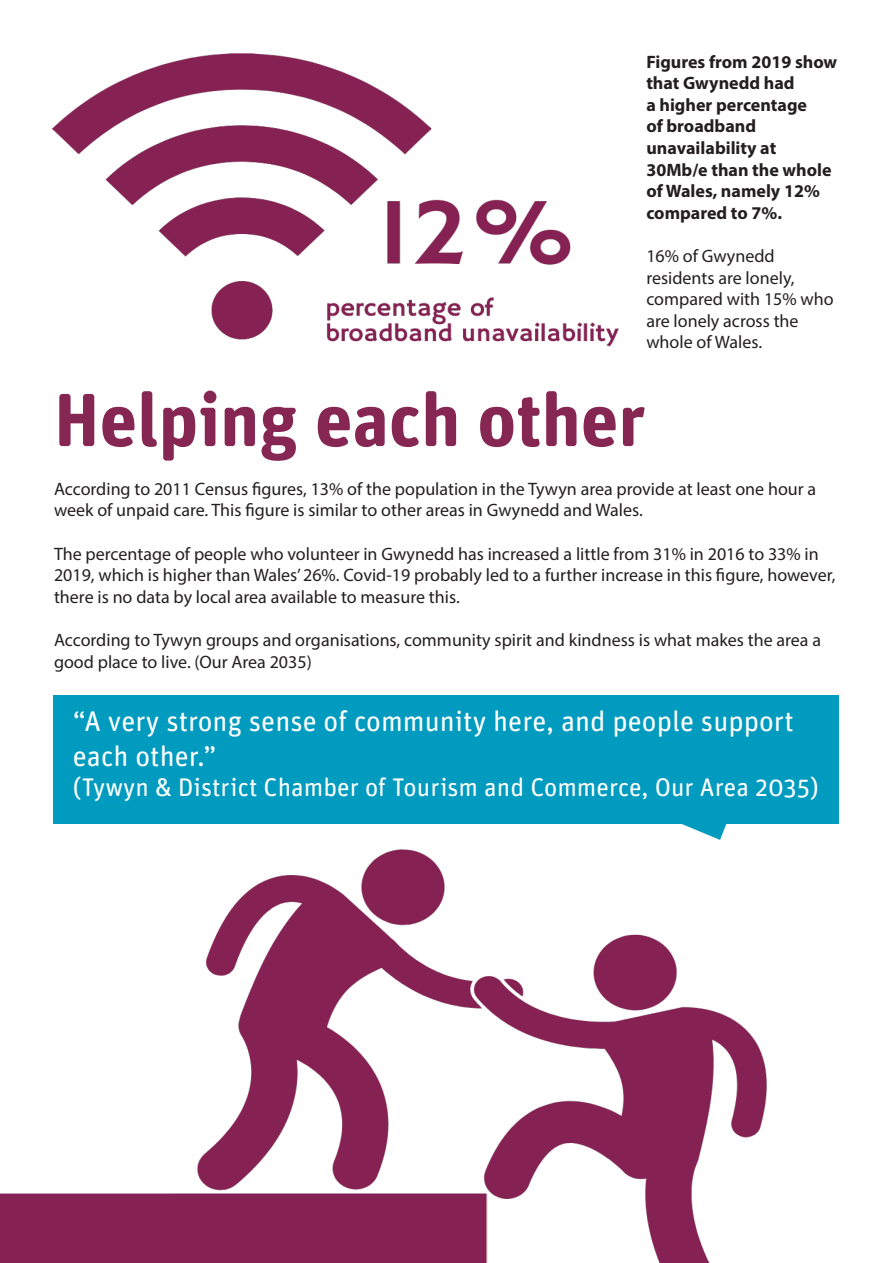
<style>
.page{position:relative;width:893px;height:1263px;background:#fff}
.page>*{position:absolute;margin:0;border:0;box-sizing:border-box;transform-origin:0 0}
.t1{font:700 75px "Unit Rounded Pro";color:#862653}
.t2{font:28.5px/34.2px "Unit Rounded Pro";color:#fff}
.t3{font:25.5px "Unit Rounded Pro";color:#fff}
.t4{font:18px/21.6px "Myriad Pro";color:#231f20}
.t5{font:700 18px/21.6px "Myriad Pro";color:#231f20}
</style>
<div class="page">
<img style="left:52px;top:53px;width:567px;height:294px">
<svg style="left:682px;top:824px;width:45px;height:16px"></svg>
<img style="left:229px;top:849px;width:538px;height:414px">
<img style="left:0;top:912px;width:620px;height:351px">
<div style="left:53px;top:695px;width:786px;height:129px;background:#019bbf"></div>
<p class="t5" style="left:646px;top:50px;width:192px">Figures from 2019 show that Gwynedd had<br>a higher percentage<br>of broadband unavailability at<br>30Mb/e than the whole of Wales, namely 12% compared to 7%.</p>
<p class="t4" style="left:646px;top:245px;width:189px">16% of Gwynedd residents are lonely, compared with 15% who are lonely across the whole of Wales.</p>
<p class="t1" style="left:54px;top:366px;width:593px">Helping each other</p>
<p class="t4" style="left:54px;top:478px;width:764px">According to 2011 Census figures, 13% of the population in the Tywyn area provide at least one hour a week of unpaid care. This figure is similar to other areas in Gwynedd and Wales.</p>
<p class="t4" style="left:54px;top:542px;width:766px">The percentage of people who volunteer in Gwynedd has increased a little from 31% in 2016 to 33% in</p>
<p class="t4" style="left:54px;top:564px;width:783px">2019, which is higher than Wales’ 26%. Covid-19 probably led to a further increase in this figure, however,</p>
<p class="t4" style="left:54px;top:586px;width:407px">there is no data by local area available to measure this.</p>
<p class="t4" style="left:54px;top:629px;width:769px">According to Tywyn groups and organisations, community spirit and kindness is what makes the area a good place to live. (Our Area 2035)</p>
<p class="t2" style="left:73px;top:703px;width:723px">“A very strong sense of community here, and people support each other.”</p>
<p class="t3" style="left:73px;top:770px;width:748px">(Tywyn &amp; District Chamber of Tourism and Commerce, Our Area 2035)</p>
</div>
